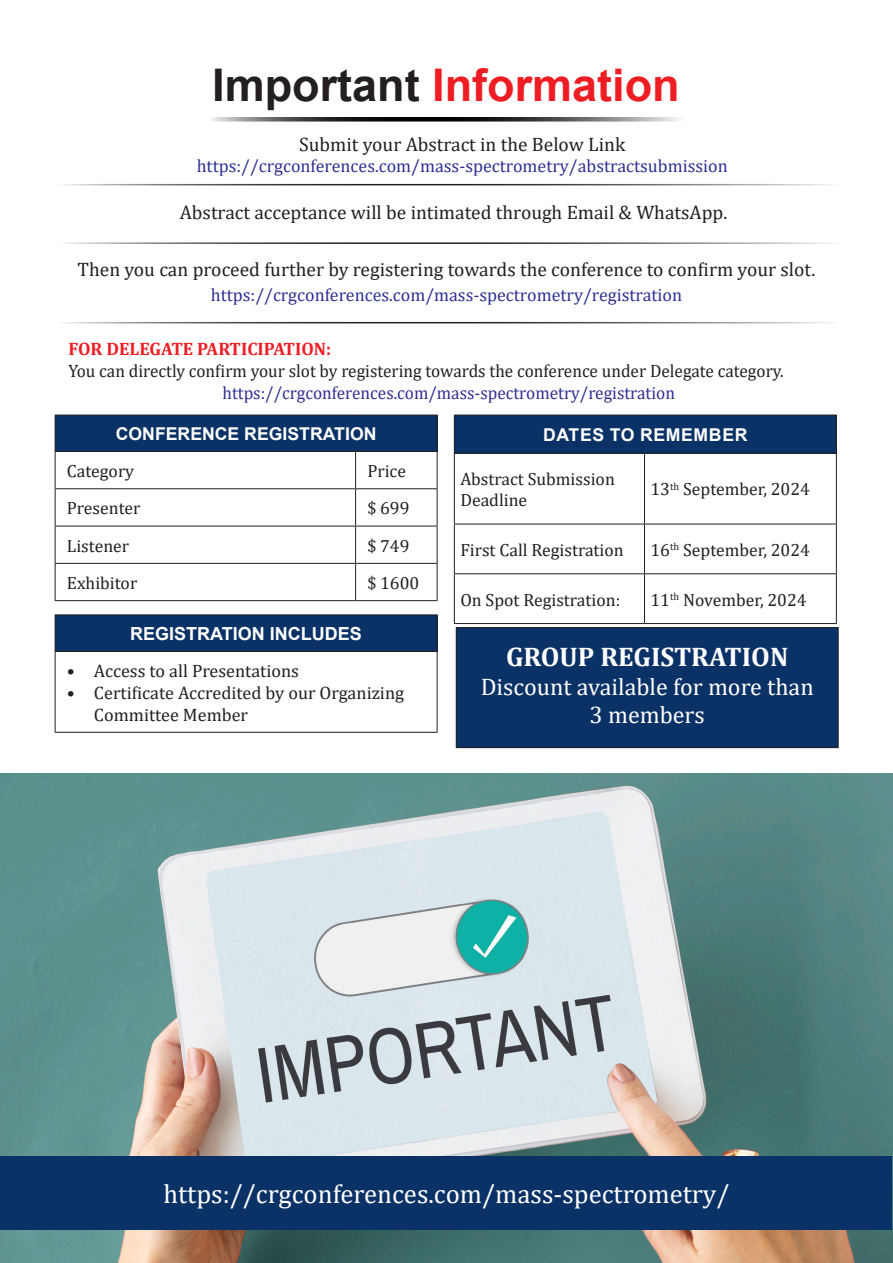
<style>
.page{position:relative;width:893px;height:1263px;background:#fff}
.page>*{position:absolute;margin:0;border:0;box-sizing:border-box;transform-origin:0 0}
.t1{font:700 45px "Arial";color:#ee1d23}
.t2{font:700 27px "Cambria";color:#fff}
.t3{font:26.7px "Cambria";color:#fff}
.t4{font:24px/28.8px "Cambria";color:#fff;text-align:center}
.t5{font:19.5px "Cambria";color:#231f20}
.t6{font:18px "Cambria";color:#2e3092}
.t7{font:18px "Cambria";color:#231f20;scale:.96 1}
.t8{font:18px/21.6px "Cambria";color:#231f20}
.t9{font:18px "Cambria";color:#2e3092;scale:.96 1}
.t10{font:700 18px "Cambria";color:#ee1d23}
.t11{font:700 18px "Arial";color:#fff}
.t12{font:17.7px/21.1px "Cambria";color:#231f20}
.t13{font:700 17.7px "Arial";color:#fff}
.t14{font:700 17.7px "Arial";letter-spacing:.035em;color:#fff}
.s1{color:#231f20}
</style>
<div class="page">
<div style="left:456px;top:627px;width:382px;height:121px;background:#0b3267"></div>
<div style="left:456px;top:627px;width:383px;height:121px;border:1px solid #231f20"></div>
<img style="left:1px;top:773px;width:891px;height:490px">
<hr style="left:54px;top:184px;width:785px;height:1px;background:#231f20">
<svg style="left:211px;top:117px;width:468px;height:5px"></svg>
<hr style="left:54px;top:242px;width:785px;height:2px;background:#231f20">
<hr style="left:54px;top:322px;width:785px;height:1px;background:#231f20">
<div style="left:55px;top:615px;width:382px;height:36px;background:#0b3267"></div>
<hr style="left:55px;top:614px;width:382px;height:1px;background:#231f20">
<hr style="left:55px;top:615px;width:1px;height:36px;background:#231f20">
<hr style="left:437px;top:615px;width:1px;height:36px;background:#231f20">
<hr style="left:55px;top:651px;width:382px;height:1px;background:#231f20">
<hr style="left:55px;top:652px;width:1px;height:80px;background:#231f20">
<hr style="left:437px;top:652px;width:1px;height:80px;background:#231f20">
<hr style="left:55px;top:732px;width:382px;height:1px;background:#231f20">
<div style="left:1px;top:1156px;width:891px;height:73px;background:#0b3267"></div>
<div style="left:55px;top:415px;width:382px;height:36px;background:#0b3267"></div>
<hr style="left:55px;top:415px;width:301px;height:1px;background:#231f20">
<hr style="left:55px;top:415px;width:1px;height:36px;background:#231f20">
<hr style="left:356px;top:415px;width:81px;height:1px;background:#231f20">
<hr style="left:437px;top:415px;width:1px;height:36px;background:#231f20">
<hr style="left:55px;top:451px;width:301px;height:1px;background:#231f20">
<hr style="left:55px;top:452px;width:1px;height:36px;background:#231f20">
<hr style="left:356px;top:451px;width:81px;height:1px;background:#231f20">
<hr style="left:355px;top:452px;width:1px;height:36px;background:#231f20">
<hr style="left:437px;top:452px;width:1px;height:36px;background:#231f20">
<hr style="left:55px;top:488px;width:301px;height:1px;background:#231f20">
<hr style="left:55px;top:489px;width:1px;height:37px;background:#231f20">
<hr style="left:356px;top:488px;width:81px;height:1px;background:#231f20">
<hr style="left:355px;top:489px;width:1px;height:37px;background:#231f20">
<hr style="left:437px;top:489px;width:1px;height:37px;background:#231f20">
<hr style="left:55px;top:526px;width:301px;height:1px;background:#231f20">
<hr style="left:55px;top:526px;width:1px;height:37px;background:#231f20">
<hr style="left:356px;top:526px;width:81px;height:1px;background:#231f20">
<hr style="left:355px;top:526px;width:1px;height:37px;background:#231f20">
<hr style="left:437px;top:526px;width:1px;height:37px;background:#231f20">
<hr style="left:55px;top:563px;width:301px;height:1px;background:#231f20">
<hr style="left:55px;top:564px;width:1px;height:36px;background:#231f20">
<hr style="left:356px;top:563px;width:81px;height:1px;background:#231f20">
<hr style="left:355px;top:564px;width:1px;height:36px;background:#231f20">
<hr style="left:437px;top:564px;width:1px;height:36px;background:#231f20">
<hr style="left:55px;top:600px;width:301px;height:1px;background:#231f20">
<hr style="left:356px;top:600px;width:81px;height:1px;background:#231f20">
<div style="left:454px;top:415px;width:382px;height:38px;background:#0b3267"></div>
<hr style="left:454px;top:415px;width:190px;height:1px;background:#231f20">
<hr style="left:454px;top:415px;width:1px;height:38px;background:#231f20">
<hr style="left:644px;top:415px;width:193px;height:1px;background:#231f20">
<hr style="left:836px;top:415px;width:1px;height:38px;background:#231f20">
<hr style="left:454px;top:453px;width:190px;height:1px;background:#231f20">
<hr style="left:454px;top:453px;width:1px;height:71px;background:#231f20">
<hr style="left:644px;top:453px;width:193px;height:1px;background:#231f20">
<hr style="left:644px;top:453px;width:1px;height:71px;background:#231f20">
<hr style="left:836px;top:453px;width:1px;height:71px;background:#231f20">
<hr style="left:454px;top:524px;width:190px;height:1px;background:#231f20">
<hr style="left:454px;top:524px;width:1px;height:49px;background:#231f20">
<hr style="left:644px;top:524px;width:193px;height:1px;background:#231f20">
<hr style="left:644px;top:524px;width:1px;height:49px;background:#231f20">
<hr style="left:836px;top:524px;width:1px;height:49px;background:#231f20">
<hr style="left:454px;top:573px;width:190px;height:1px;background:#231f20">
<hr style="left:454px;top:574px;width:1px;height:49px;background:#231f20">
<hr style="left:644px;top:573px;width:193px;height:1px;background:#231f20">
<hr style="left:644px;top:574px;width:1px;height:49px;background:#231f20">
<hr style="left:836px;top:574px;width:1px;height:49px;background:#231f20">
<hr style="left:454px;top:623px;width:190px;height:1px;background:#231f20">
<hr style="left:644px;top:623px;width:193px;height:1px;background:#231f20">
<p class="t1" style="left:212px;top:54px;width:469px"><span class="s1">Important</span> Information</p>
<p class="t5" style="left:299px;top:133px;width:328px">Submit your Abstract in the Below Link</p>
<p class="t6" style="left:197px;top:156px;width:533px">https://crgconferences.com/mass-spectrometry/abstractsubmission</p>
<p class="t5" style="left:180px;top:200px;width:549px">Abstract acceptance will be intimated through Email &amp; WhatsApp.</p>
<p class="t5" style="left:78px;top:258px;width:739px">Then you can proceed further by registering towards the conference to confirm your slot.</p>
<p class="t6" style="left:211px;top:284px;width:473px">https://crgconferences.com/mass-spectrometry/registration</p>
<p class="t10" style="left:68px;top:337px;width:264px">FOR DELEGATE PARTICIPATION:</p>
<p class="t7" style="left:68px;top:360px;width:746px">You can directly confirm your slot by registering towards the conference under Delegate category.</p>
<p class="t9" style="left:222px;top:382px;width:473px">https://crgconferences.com/mass-spectrometry/registration</p>
<p class="t13" style="left:116px;top:421px;width:262px">CONFERENCE REGISTRATION</p>
<p class="t12" style="left:67px;top:460px;width:69px">Category</p>
<p class="t12" style="left:367px;top:460px;width:40px">Price</p>
<p class="t12" style="left:67px;top:498px;width:75px">Presenter</p>
<p class="t12" style="left:367px;top:498px;width:44px">$ 699</p>
<p class="t12" style="left:67px;top:535px;width:64px">Listener</p>
<p class="t12" style="left:367px;top:535px;width:44px">$ 749</p>
<p class="t12" style="left:67px;top:572px;width:72px">Exhibitor</p>
<p class="t12" style="left:367px;top:572px;width:53px">$ 1600</p>
<p class="t11" style="left:130px;top:621px;width:233px">REGISTRATION INCLUDES</p>
<p class="t8" style="left:67px;top:660px;width:234px">• Access to all Presentations</p>
<p class="t8" style="left:94px;top:682px;width:312px;text-indent:-27px">• Certificate Accredited by our Organizing<br>Committee Member</p>
<p class="t14" style="left:543px;top:422px;width:206px">DATES TO REMEMBER</p>
<p class="t12" style="left:460px;top:468px;width:156px">Abstract Submission<br>Deadline</p>
<p class="t12" style="left:650px;top:479px;width:161px">13<sup>th</sup> September, 2024</p>
<p class="t12" style="left:460px;top:539px;width:165px">First Call Registration</p>
<p class="t12" style="left:650px;top:539px;width:161px">16<sup>th</sup> September, 2024</p>
<p class="t12" style="left:460px;top:589px;width:161px">On Spot Registration:</p>
<p class="t12" style="left:650px;top:589px;width:158px">11<sup>th</sup> November, 2024</p>
<p class="t2" style="left:506px;top:638px;width:284px">GROUP REGISTRATION</p>
<p class="t4" style="left:481px;top:672px;width:334px">Discount available for more than<br>3 members</p>
<p class="t3" style="left:164px;top:1178px;width:567px">https://crgconferences.com/mass-spectrometry/</p>
</div>
